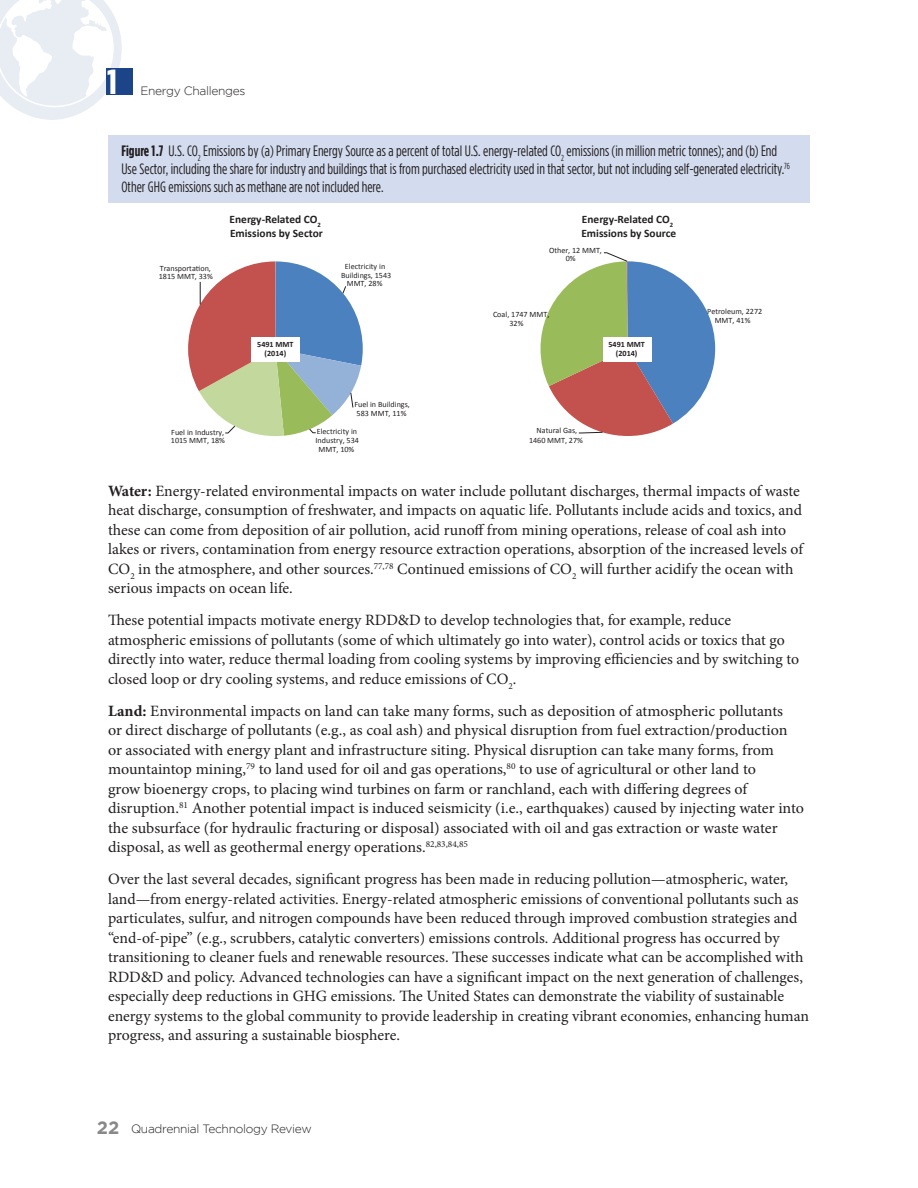
<style>
.page{position:relative;width:918px;height:1188px;background:#fff}
.page>*{position:absolute;margin:0;border:0;box-sizing:border-box;transform-origin:0 0}
.t1{font:700 34.65px "Gotham Condensed";color:#fff;scale:1.15 1}
.Body_Text{font:15.75px/19.5px "Minion Pro";color:#231f20}
.Figure_Text{font:15px/18px "Gotham Condensed";color:#231f20}
.t2{font:300 12px "Gotham";letter-spacing:-.025em;color:#231f20}
.t3{font:700 11.4px/14px "Calibri";color:#231f20}
.t4{font:8.1px/8.7px "Calibri";color:#231f20}
.t5{font:700 8.1px/9.3px "Calibri";letter-spacing:.005em;color:#231f20;text-align:center}
.s1{font-weight:700}
.s2{font-weight:700;font-size:18px;color:#8a888a}
</style>
<div class="page">
<svg style="left:0;top:0;width:122px;height:120px"></svg>
<div style="left:106px;top:68px;width:27px;height:27px;background:#1b4489"></div>
<div style="left:108px;top:135px;width:702px;height:67px;background:#d3dcef"></div>
<svg style="left:188px;top:261px;width:175px;height:175px"></svg>
<div style="left:251px;top:337px;width:49px;height:24px;background:#fff"></div>
<svg style="left:541px;top:252px;width:174px;height:184px"></svg>
<div style="left:604px;top:337px;width:48px;height:24px;background:#fff"></div>
<h1 class="t1" style="left:107px;top:62px;width:10px">1</h1>
<p class="t2" style="left:140px;top:84px;width:107px">Energy Challenges</p>
<p class="Figure_Text" style="left:122px;top:142px;width:670px"><span class="s1">Figure 1.7</span> U.S. CO<sub>2</sub> Emissions by (a) Primary Energy Source as a percent of total U.S. energy-related CO<sub>2</sub> emissions (in million metric tonnes); and (b) End<br>Use Sector, including the share for industry and buildings that is from purchased electricity used in that sector, but not including self-generated electricity.<sup>76<br></sup>Other GHG emissions such as methane are not included here.</p>
<p class="t4" style="left:159px;top:263px;width:56px">Transportation,<br>1815 MMT, 33%</p>
<p class="t3" style="left:230px;top:212px;width:95px">Energy-Related CO<sub>2<br></sub>Emissions by Sector</p>
<p class="t4" style="left:341px;top:262px;width:52px;text-align:center">Electricity in<br>Buildings, 1543<br>MMT, 28%</p>
<p class="t5" style="left:257px;top:339px;width:38px">5491 MMT (2014)</p>
<p class="t4" style="left:171px;top:427px;width:56px">Fuel in Industry,<br>1015 MMT, 18%</p>
<p class="t4" style="left:354px;top:400px;width:57px">Fuel in Buildings,<br>583 MMT, 11%</p>
<p class="t4" style="left:316px;top:427px;width:45px;text-align:center">Electricity in<br>Industry, 534<br>MMT, 10%</p>
<p class="t3" style="left:581px;top:212px;width:96px">Energy-Related CO<sub>2<br></sub>Emissions by Source</p>
<p class="t4" style="left:566px;top:245px;width:38px;text-indent:-17px">Other, 12 MMT,<br>0%</p>
<p class="t4" style="left:509px;top:310px;width:41px;text-indent:-16px">Coal, 1747 MMT,<br>32%</p>
<p class="t5" style="left:609px;top:339px;width:38px">5491 MMT (2014)</p>
<p class="t4" style="left:529px;top:425px;width:55px;line-height:9.8px;text-align:center">Natural Gas,<br>1460 MMT, 27%</p>
<p class="t4" style="left:707px;top:307px;width:57px;text-align:center">Petroleum, 2272<br>MMT, 41%</p>
<p class="Body_Text" style="left:108px;top:481px;width:697px"><span class="s1">Water:</span> Energy-related environmental impacts on water include pollutant discharges, thermal impacts of waste heat discharge, consumption of freshwater, and impacts on aquatic life. Pollutants include acids and toxics, and these can come from deposition of air pollution, acid runoff from mining operations, release of coal ash into lakes or rivers, contamination from energy resource extraction operations, absorption of the increased levels of CO<sub>2</sub> in the atmosphere, and other sources.<sup>77,78</sup> Continued emissions of CO<sub>2</sub> will further acidify the ocean with serious impacts on ocean life.</p>
<p class="Body_Text" style="left:108px;top:611px;width:693px">These potential impacts motivate energy RDD&amp;D to develop technologies that, for example, reduce atmospheric emissions of pollutants (some of which ultimately go into water), control acids or toxics that go directly into water, reduce thermal loading from cooling systems by improving efficiencies and by switching to closed loop or dry cooling systems, and reduce emissions of CO<sub>2</sub>.</p>
<p class="Body_Text" style="left:108px;top:701px;width:698px"><span class="s1">Land:</span> Environmental impacts on land can take many forms, such as deposition of atmospheric pollutants<br>or direct discharge of pollutants (e.g., as coal ash) and physical disruption from fuel extraction/production or associated with energy plant and infrastructure siting. Physical disruption can take many forms, from mountaintop mining,<sup>79</sup> to land used for oil and gas operations,<sup>80</sup> to use of agricultural or other land to<br>grow bioenergy crops, to placing wind turbines on farm or ranchland, each with differing degrees of disruption.<sup>81</sup> Another potential impact is induced seismicity (i.e., earthquakes) caused by injecting water into the subsurface (for hydraulic fracturing or disposal) associated with oil and gas extraction or waste water disposal, as well as geothermal energy operations.<sup>82,83,84,85</sup></p>
<p class="Body_Text" style="left:108px;top:869px;width:703px">Over the last several decades, significant progress has been made in reducing pollution—atmospheric, water, land—from energy-related activities. Energy-related atmospheric emissions of conventional pollutants such as particulates, sulfur, and nitrogen compounds have been reduced through improved combustion strategies and “end-of-pipe” (e.g., scrubbers, catalytic converters) emissions controls. Additional progress has occurred by transitioning to cleaner fuels and renewable resources. These successes indicate what can be accomplished with RDD&amp;D and policy. Advanced technologies can have a significant impact on the next generation of challenges, especially deep reductions in GHG emissions. The United States can demonstrate the viability of sustainable energy systems to the global community to provide leadership in creating vibrant economies, enhancing human progress, and assuring a sustainable biosphere.</p>
<p class="t2" style="left:97px;top:1122px;width:216px"><span class="s2">22</span> Quadrennial Technology Review</p>
</div>
